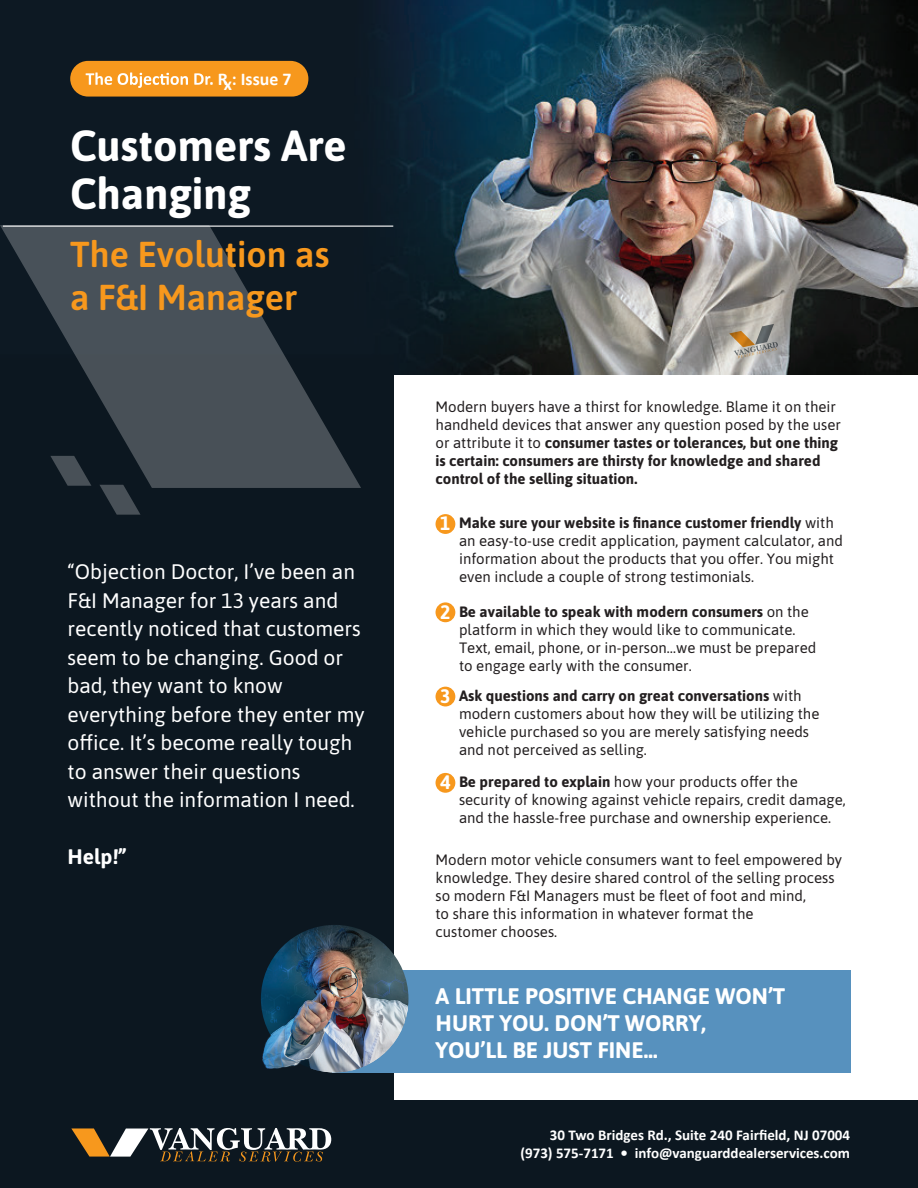
<style>
.page{position:relative;width:918px;height:1188px;background:#fff}
.page>*{position:absolute;margin:0;border:0;box-sizing:border-box;transform-origin:0 0}
.t1{font:700 43.5px/48px "Asap";color:#fff}
.t2{font:600 36px/42.8px "Asap";color:#f7981d}
.t3{font:700 22.5px/27px "Asap";color:#fff}
.t4{font:21px/28.5px "Asap";color:#fff}
.t5{font:700 21px "Asap";color:#fff}
.t6{font:700 19.5px "Asap";color:#fff}
.t7{font:700 18px "Calibri";color:#fff}
.t8{font:15px/18px "Asap";color:#231f20}
.t9{font:700 15px/18px "Asap";color:#231f20}
.t10{font:700 15px/18px "Calibri";color:#fff;text-align:right}
.s1{font-weight:400}
.s2{font-weight:700}
</style>
<div class="page">
<img style="left:0;top:0;width:918px;height:374px">
<div style="left:0;top:354px;width:393px;height:834px;background:#0c1720"></div>
<div style="left:70px;top:61px;width:238px;height:36px;background:#f7981d;border-radius:18px"></div>
<svg style="left:0;top:225px;width:361px;height:263px;fill:#485057"></svg>
<svg style="left:99px;top:485px;width:42px;height:30px"></svg>
<svg style="left:50px;top:456px;width:41px;height:30px"></svg>
<svg style="left:917px;top:0;width:1px;height:189px"></svg>
<svg style="left:729px;top:324px;width:49px;height:34px;background:#aca291"></svg>
<svg style="left:86px;top:72px;width:127px;height:16px"></svg>
<hr style="left:3px;top:226px;width:390px;height:1px;background:#fff">
<div style="left:0;top:1100px;width:918px;height:88px;background:#0c1720"></div>
<svg style="left:71px;top:1128px;width:260px;height:34px"></svg>
<div style="left:332px;top:970px;width:518px;height:102px;background:#5791be"></div>
<img style="left:261px;top:925px;width:147px;height:147px">
<div style="left:436px;top:514px;width:19px;height:20px;background:#f7981d;border-radius:50%"></div>
<div style="left:436px;top:602px;width:19px;height:20px;background:#f7981d;border-radius:50%"></div>
<div style="left:436px;top:687px;width:19px;height:19px;background:#f7981d;border-radius:50%"></div>
<div style="left:436px;top:773px;width:19px;height:20px;background:#f7981d;border-radius:50%"></div>
<p class="t7" style="left:218px;top:66px;width:75px">Rx: Issue 7</p>
<h1 class="t1" style="left:70px;top:119px;width:278px">Customers Are<br>Changing</h1>
<h2 class="t2" style="left:70px;top:231px;width:261px">The Evolution as a F&amp;I Manager</h2>
<p class="t4" style="left:68px;top:556px;width:299px">“Objection Doctor, I’ve been an<br>F&amp;I Manager for 13 years and recently noticed that customers seem to be changing. Good or bad, they want to know everything before they enter my office. It’s become really tough to answer their questions without the information I need.</p>
<h3 class="t5" style="left:68px;top:842px;width:60px">Help!”</h3>
<p class="t9" style="left:436px;top:397px;width:407px"><span class="s1">Modern buyers have a thirst for knowledge. Blame it on their handheld devices that answer any question posed by the user or attribute it to</span> consumer tastes or tolerances, but one thing is certain: consumers are thirsty for knowledge and shared control of the selling situation.</p>
<h3 class="t6" style="left:440px;top:510px;width:12px">1</h3>
<p class="t8" style="left:459px;top:513px;width:385px"><span class="s2">Make sure your website is finance customer friendly</span> with an easy-to-use credit application, payment calculator, and information about the products that you offer. You might even include a couple of strong testimonials.</p>
<h3 class="t6" style="left:440px;top:598px;width:12px">2</h3>
<p class="t8" style="left:459px;top:602px;width:359px"><span class="s2">Be available to speak with modern consumers</span> on the platform in which they would like to communicate.<br>Text, email, phone, or in-person…we must be prepared to engage early with the consumer.</p>
<h3 class="t6" style="left:440px;top:682px;width:12px">3</h3>
<p class="t8" style="left:459px;top:686px;width:362px"><span class="s2">Ask questions and carry on great conversations</span> with modern customers about how they will be utilizing the vehicle purchased so you are merely satisfying needs and not perceived as selling.</p>
<h3 class="t6" style="left:440px;top:768px;width:12px">4</h3>
<p class="t8" style="left:459px;top:772px;width:388px"><span class="s2">Be prepared to explain</span> how your products offer the security of knowing against vehicle repairs, credit damage, and the hassle-free purchase and ownership experience.</p>
<p class="t8" style="left:436px;top:850px;width:408px">Modern motor vehicle consumers want to feel empowered by knowledge. They desire shared control of the selling process so modern F&amp;I Managers must be fleet of foot and mind,<br>to share this information in whatever format the<br>customer chooses.</p>
<h3 class="t3" style="left:436px;top:981px;width:351px">A LITTLE POSITIVE CHANGE WON’T<br>HURT YOU. DON’T WORRY,<br>YOU’LL BE JUST FINE…</h3>
<p class="t10" style="left:520px;top:1126px;width:331px">30 Two Bridges Rd., Suite 240 Fairfield, NJ 07004 (973) 575-7171 • info@vanguarddealerservices.com</p>
</div>
